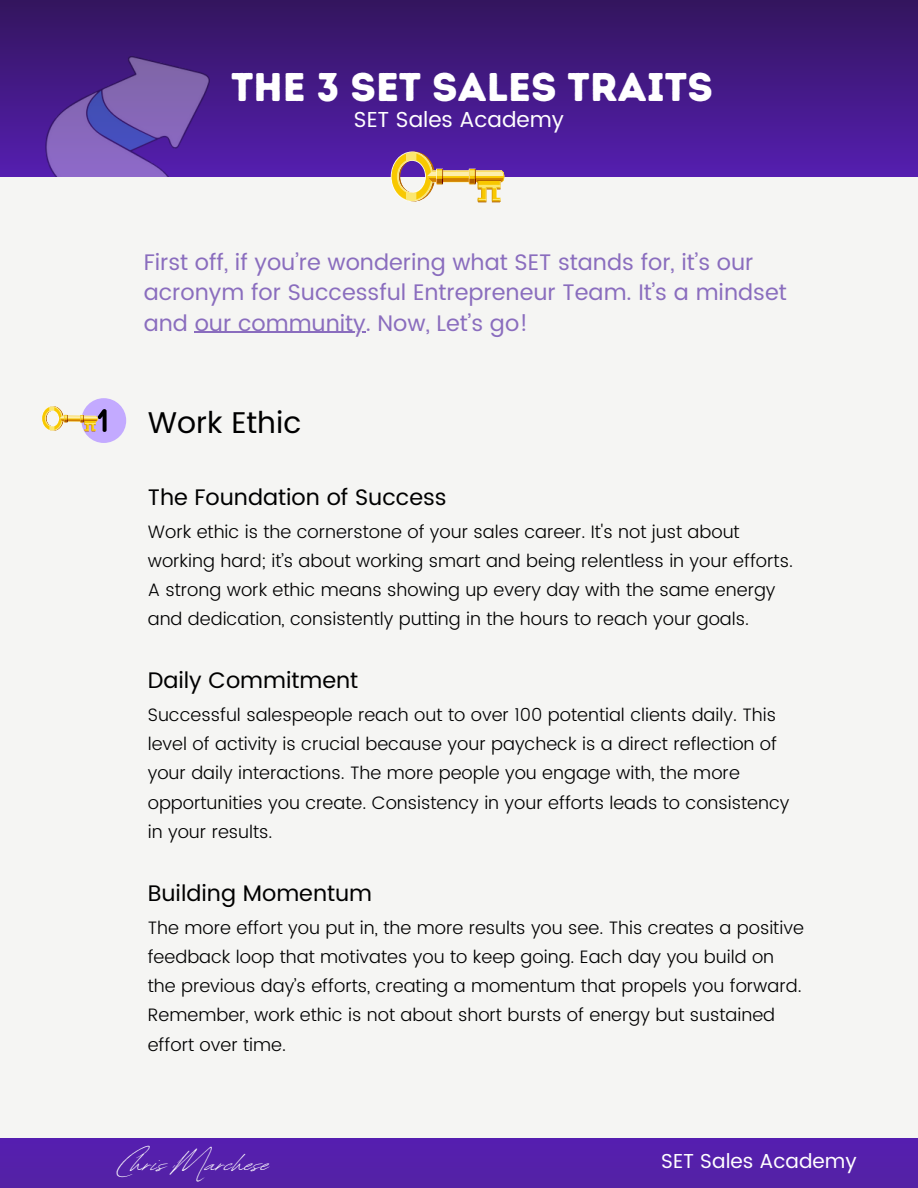
<style>
.page{position:relative;width:918px;height:1188px;background:#f5f5f3}
.page>*{position:absolute;margin:0;border:0;box-sizing:border-box;transform-origin:0 0}
.t1{font:40.05px "Intro Rust Base";color:#fff}
.t2{font:39.15px "Revive 80 Signature";color:#fff}
.t3{font:30px "Poppins";color:#000}
.t4{font:22.5px/30.3px "Poppins";color:#8a6dbe}
.t5{font:22.5px "Poppins";color:#000}
.t6{font:21.75px "Poppins";color:#fff}
.t7{font:20.25px "Poppins";color:#fff}
.t8{font:300 18px/29.2px "Poppins";color:#000}
</style>
<div class="page">
<div style="left:0;top:0;width:918px;height:177px;background:linear-gradient(to bottom,#33155d,#551eb0)"></div>
<div style="left:0;top:1139px;width:918px;height:49px;background:#5520aa"></div>
<svg style="left:375px;top:135px;width:136px;height:68px"></svg>
<img style="left:25px;top:56px;width:185px;height:121px">
<div style="left:81px;top:398px;width:45px;height:45px;background:#c3aaff;border-radius:50%"></div>
<svg style="left:42px;top:399px;width:65px;height:40px"></svg>
<hr style="left:195px;top:332px;width:171px;height:1px;background:#8a6dbe">
<p class="t1" style="left:231px;top:63px;width:483px">THE 3 SET SALES TRAITS</p>
<p class="t6" style="left:354px;top:107px;width:212px">SET Sales Academy</p>
<p class="t4" style="left:144px;top:247px;width:645px">First off, if you’re wondering what SET stands for, it’s our acronym for Successful Entrepreneur Team. It’s a mindset and our community. Now, Let’s go!</p>
<p class="t3" style="left:148px;top:405px;width:155px">Work Ethic</p>
<h1 class="t5" style="left:148px;top:484px;width:300px">The Foundation of Success</h1>
<h3 class="t8" style="left:148px;top:517px;width:647px">Work ethic is the cornerstone of your sales career. It's not just about working hard; it’s about working smart and being relentless in your efforts.<br>A strong work ethic means showing up every day with the same energy and dedication, consistently putting in the hours to reach your goals.</h3>
<p class="t5" style="left:148px;top:667px;width:212px">Daily Commitment</p>
<h3 class="t8" style="left:148px;top:700px;width:643px">Successful salespeople reach out to over 100 potential clients daily. This level of activity is crucial because your paycheck is a direct reflection of your daily interactions. The more people you engage with, the more opportunities you create. Consistency in your efforts leads to consistency in your results.</h3>
<p class="t5" style="left:148px;top:880px;width:226px">Building Momentum</p>
<h2 class="t8" style="left:148px;top:913px;width:658px">The more effort you put in, the more results you see. This creates a positive feedback loop that motivates you to keep going. Each day you build on the previous day’s efforts, creating a momentum that propels you forward.<br>Remember, work ethic is not about short bursts of energy but sustained effort over time.</h2>
<p class="t2" style="left:118px;top:1134px;width:153px">Chris Marchese</p>
<p class="t7" style="left:661px;top:1149px;width:197px">SET Sales Academy</p>
</div>
